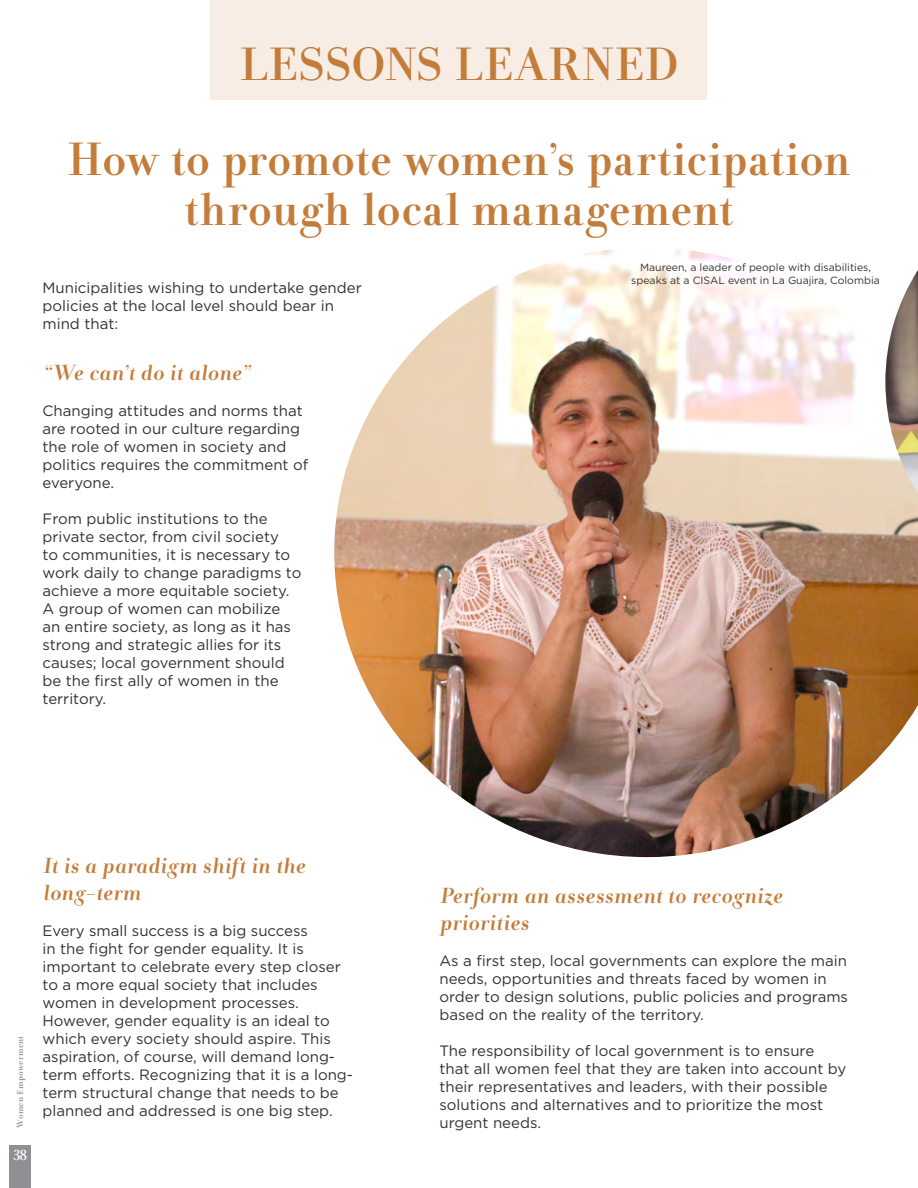
<style>
.page{position:relative;width:918px;height:1188px;background:#fff}
.page>*{position:absolute;margin:0;border:0;box-sizing:border-box;transform-origin:0 0}
.t1{font:700 48px/49.5px "Andrade Pro";letter-spacing:-.005em;color:#c47c3a;text-align:center}
.t2{font:italic 700 22.5px/27px "Andrade Pro";letter-spacing:-.005em;color:#c47c3a}
.t3{font:15px/18px "Gotham";color:#333231}
.t4{font:700 15px "Andrade Pro";color:#fff}
.t5{font:10.5px/12.6px "Gotham";color:#333231;text-align:center}
.t6{font:700 9px "Andrade Pro";letter-spacing:.02em;color:#8e9094}
</style>
<div class="page">
<div style="left:9px;top:1145px;width:22px;height:43px;background:#8e9094"></div>
<img style="left:334px;top:249px;width:584px;height:608px">
<div style="left:211px;top:0;width:496px;height:99px;background:#f7ede4"></div>
<img style="left:885px;top:270px;width:33px;height:223px">
<h3 class="t1" style="left:239px;top:40px;width:441px">LESSONS LEARNED</h3>
<h3 class="t1" style="left:67px;top:136px;width:786px">How to promote women’s participation through local management</h3>
<p class="t3" style="left:43px;top:279px;width:321px">Municipalities wishing to undertake gender policies at the local level should bear in mind that:</p>
<h4 class="t2" style="left:43px;top:359px;width:210px">“We can’t do it alone”</h4>
<p class="t3" style="left:43px;top:401px;width:267px">Changing attitudes and norms that are rooted in our culture regarding the role of women in society and politics requires the commitment of everyone.</p>
<p class="t3" style="left:43px;top:509px;width:260px">From public institutions to the private sector, from civil society<br>to communities, it is necessary to work daily to change paradigms to achieve a more equitable society.</p>
<p class="t3" style="left:43px;top:599px;width:250px">A group of women can mobilize an entire society, as long as it has strong and strategic allies for its causes; local government should be the first ally of women in the territory.</p>
<p class="t5" style="left:631px;top:261px;width:250px">Maureen, a leader of people with disabilities, speaks at a CISAL event in La Guajira, Colombia</p>
<p class="t6" style="left:14px;top:1128px;width:93px;rotate:-90deg">Women Empowerment</p>
<p class="t4" style="left:13px;top:1145px;width:16px">38</p>
<h4 class="t2" style="left:43px;top:852px;width:265px">It is a paradigm shift in the long-term</h4>
<p class="t3" style="left:43px;top:921px;width:312px">Every small success is a big success<br>in the fight for gender equality. It is important to celebrate every step closer to a more equal society that includes women in development processes.<br>However, gender equality is an ideal to which every society should aspire. This aspiration, of course, will demand long&shy;term efforts. Recognizing that it is a long&shy;term structural change that needs to be planned and addressed is one big step.</p>
<h4 class="t2" style="left:439px;top:882px;width:345px">Perform an assessment to recognize priorities</h4>
<p class="t3" style="left:439px;top:951px;width:410px">As a first step, local governments can explore the main needs, opportunities and threats faced by women in order to design solutions, public policies and programs based on the reality of the territory.</p>
<p class="t3" style="left:439px;top:1041px;width:408px">The responsibility of local government is to ensure that all women feel that they are taken into account by their representatives and leaders, with their possible solutions and alternatives and to prioritize the most urgent needs.</p>
</div>
